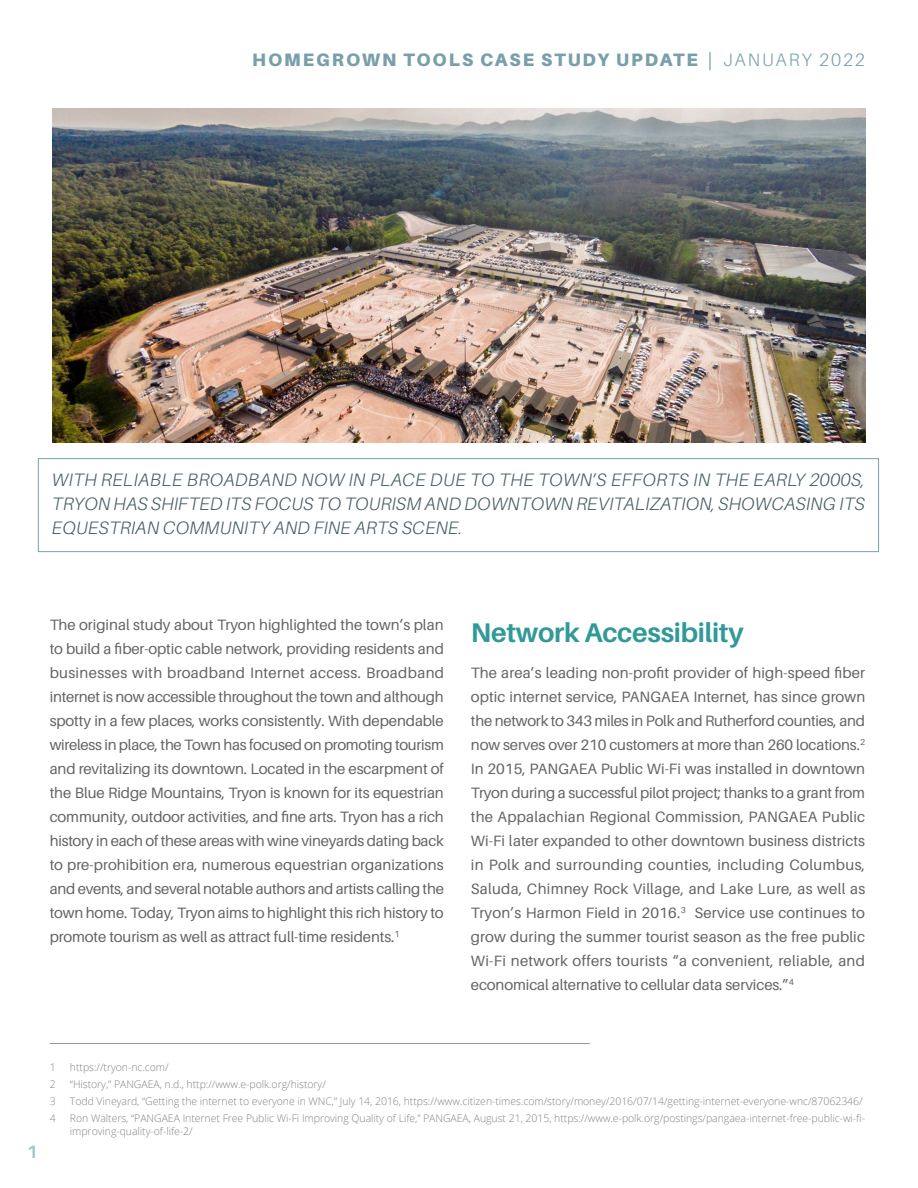
<style>
.page{position:relative;width:918px;height:1188px;background:#fff}
.page>*{position:absolute;margin:0;border:0;box-sizing:border-box;transform-origin:0 0}
.t1{font:700 27px "Aileron";letter-spacing:-.01em;color:#329999}
.call-out{font:italic 300 18px/24px "Aileron";letter-spacing:.015em;color:#475d65;text-align:justify}
.t2{font:900 18px "Aileron";letter-spacing:.11em;color:#79a0aa}
.t3{font:700 18px "Aileron";color:#97cdcd}
.main-text{font:15px/24px "Aileron";letter-spacing:-.005em;color:#636366;text-align:justify}
.Footnote{font:300 10.5px/13.5px "Open Sans";letter-spacing:-.005em;color:#808285}
.s1{font-family:"Open Sans";font-weight:400}
.s2{font-weight:300}
</style>
<div class="page">
<hr style="left:50px;top:1043px;width:540px;height:1px;background:#939598">
<div style="left:38px;top:458px;width:841px;height:94px;border:1px solid #79a0aa"></div>
<img style="left:52px;top:108px;width:813px;height:335px">
<p class="t2" style="left:252px;top:49px;width:614px">HOMEGROWN TOOLS CASE STUDY UPDATE <span class="s1">|</span> <span class="s2">JANUARY 2022</span></p>
<p class="call-out" style="left:52px;top:468px;width:815px">WITH RELIABLE BROADBAND NOW IN PLACE DUE TO THE TOWN’S EFFORTS IN THE EARLY 2000S, TRYON HAS SHIFTED ITS FOCUS TO TOURISM AND DOWNTOWN REVITALIZATION, SHOWCASING ITS EQUESTRIAN COMMUNITY AND FINE ARTS SCENE.</p>
<p class="main-text" style="left:50px;top:613px;width:396px">The original study about Tryon highlighted the town’s plan to build a fiber-optic cable network, providing residents and businesses with broadband Internet access. Broadband internet is now accessible throughout the town and although spotty in a few places, works consistently. With dependable wireless in place, the Town has focused on promoting tourism and revitalizing its downtown. Located in the escarpment of the Blue Ridge Mountains, Tryon is known for its equestrian community, outdoor activities, and fine arts. Tryon has a rich history in each of these areas with wine vineyards dating back to pre-prohibition era, numerous equestrian organizations and events, and several notable authors and artists calling the town home. Today, Tryon aims to highlight this rich history to promote tourism as well as attract full-time residents.<sup>1</sup></p>
<h1 class="t1" style="left:471px;top:618px;width:274px">Network Accessibility</h1>
<p class="main-text" style="left:471px;top:661px;width:396px">The area’s leading non-profit provider of high-speed fiber optic internet service, PANGAEA Internet, has since grown the network to 343 miles in Polk and Rutherford counties, and now serves over 210 customers at more than 260 locations.<sup>2<br></sup>In 2015, PANGAEA Public Wi-Fi was installed in downtown Tryon during a successful pilot project; thanks to a grant from the Appalachian Regional Commission, PANGAEA Public Wi-Fi later expanded to other downtown business districts in Polk and surrounding counties, including Columbus, Saluda, Chimney Rock Village, and Lake Lure, as well as Tryon’s Harmon Field in 2016.<sup>3</sup> Service use continues to grow during the summer tourist season as the free public Wi-Fi network offers tourists “a convenient, reliable, and economical alternative to cellular data services.”<sup>4</sup></p>
<p class="t3" style="left:27px;top:1142px;width:13px">1</p>
<p class="Footnote" style="left:50px;top:1060px;width:7px">1</p>
<p class="Footnote" style="left:70px;top:1060px;width:100px">https://tryon-nc.com/</p>
<p class="Footnote" style="left:50px;top:1077px;width:7px">2</p>
<p class="Footnote" style="left:70px;top:1077px;width:258px">“History,” PANGAEA, n.d., http://www.e-polk.org/history/</p>
<p class="Footnote" style="left:50px;top:1094px;width:7px">3</p>
<p class="Footnote" style="left:70px;top:1094px;width:794px">Todd Vineyard, “Getting the internet to everyone in WNC,” July 14, 2016, https://www.citizen-times.com/story/money/2016/07/14/getting-internet-everyone-wnc/87062346/</p>
<p class="Footnote" style="left:50px;top:1111px;width:7px">4</p>
<p class="Footnote" style="left:70px;top:1111px;width:797px">Ron Walters, “PANGAEA Internet Free Public Wi-Fi Improving Quality of Life,” PANGAEA, August 21, 2015, https://www.e-polk.org/postings/pangaea-internet-free-public-wi-fi&shy;improving-quality-of-life-2/</p>
</div>
